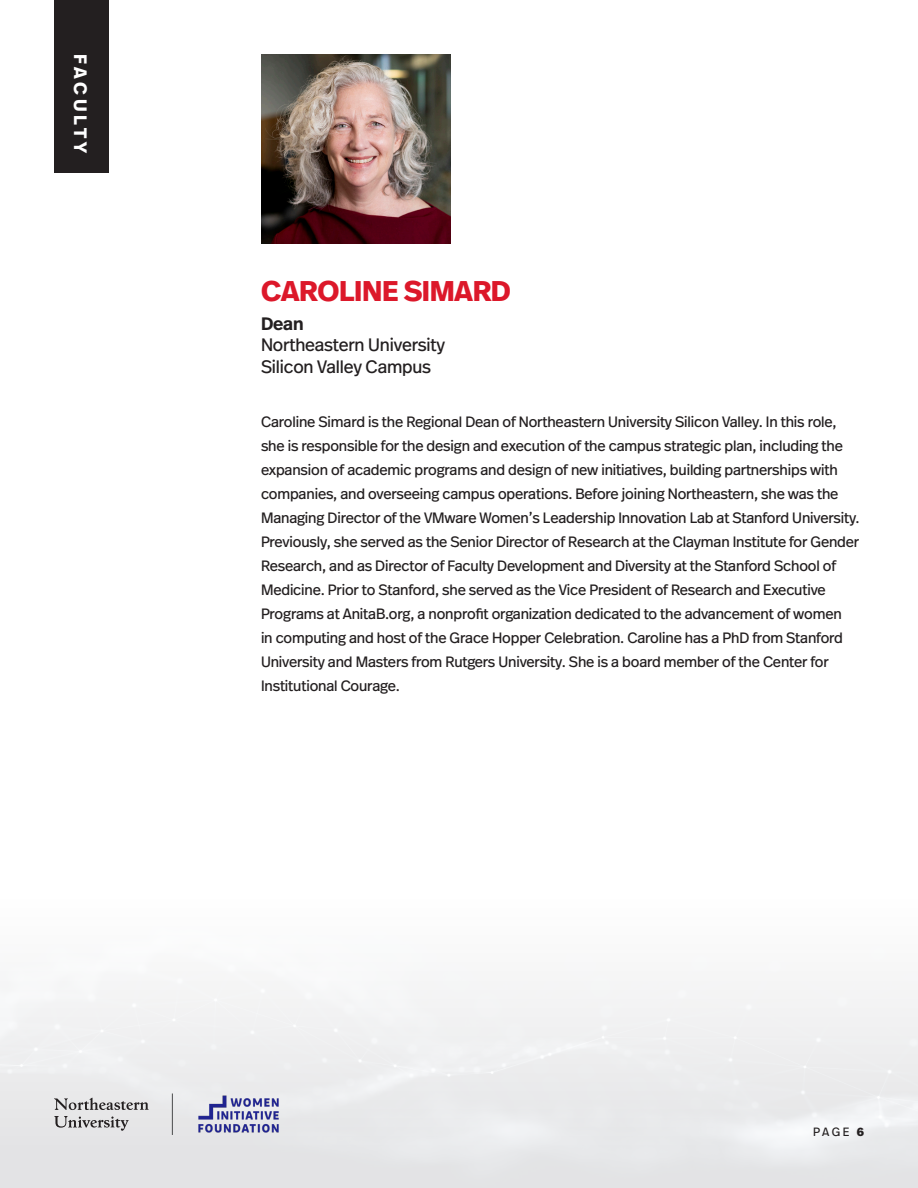
<style>
.page{position:relative;width:918px;height:1188px;background:#fff}
.page>*{position:absolute;margin:0;border:0;box-sizing:border-box;transform-origin:0 0}
.Body{font:700 28.5px "Real Head Pro";letter-spacing:-.01em;color:#dc182a}
.Body-2{font:18px/21.6px "Real Head Pro";letter-spacing:-.01em;color:#231f20}
.t1{font:700 18px "Real Head Pro";letter-spacing:.21em;color:#fff}
.Body-3{font:15px/24px "Real Head Pro";letter-spacing:-.01em;color:#231f20}
.t2{font:12px "Real Head Pro";color:#231f20}
.s1{font-weight:600}
.s2{font-weight:800}
</style>
<div class="page">
<img style="left:261px;top:54px;width:189px;height:189px">
<div style="left:54px;top:0;width:55px;height:173px;background:#231f20"></div>
<img style="left:196px;top:1094px;width:84px;height:41px">
<svg style="left:54px;top:1116px;width:75px;height:15px"></svg>
<svg style="left:54px;top:1098px;width:95px;height:12px"></svg>
<hr style="left:172px;top:1094px;width:1px;height:41px;background:#494a4b">
<p class="t1" style="left:94px;top:54px;width:101px;rotate:90deg">FACULTY</p>
<p class="Body" style="left:261px;top:271px;width:251px">CAROLINE SIMARD</p>
<p class="Body-2" style="left:261px;top:312px;width:186px"><span class="s1">Dean<br></span>Northeastern University<br>Silicon Valley Campus</p>
<p class="Body-3" style="left:261px;top:409px;width:600px">Caroline Simard is the Regional Dean of Northeastern University Silicon Valley. In this role, she is responsible for the design and execution of the campus strategic plan, including the expansion of academic programs and design of new initiatives, building partnerships with companies, and overseeing campus operations. Before joining Northeastern, she was the Managing Director of the VMware Women’s Leadership Innovation Lab at Stanford University.<br>Previously, she served as the Senior Director of Research at the Clayman Institute for Gender Research, and as Director of Faculty Development and Diversity at the Stanford School of Medicine. Prior to Stanford, she served as the Vice President of Research and Executive Programs at AnitaB.org, a nonprofit organization dedicated to the advancement of women<br>in computing and host of the Grace Hopper Celebration. Caroline has a PhD from Stanford University and Masters from Rutgers University. She is a board member of the Center for Institutional Courage.</p>
<p class="t2" style="left:813px;top:1123px;width:52px">PAGE <span class="s2">6</span></p>
</div>
